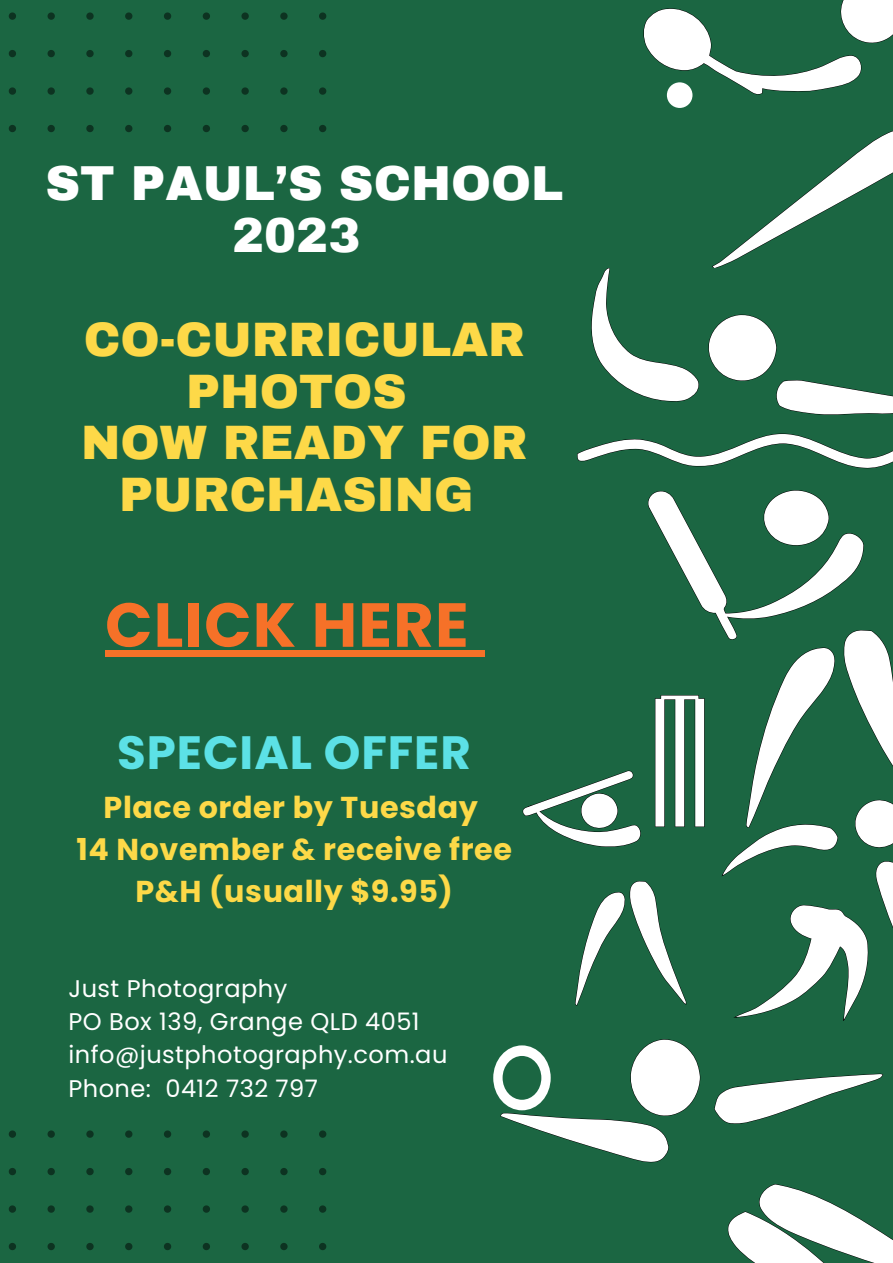
<style>
.page{position:relative;width:893px;height:1263px;background:#1b6642}
.page>*{position:absolute;margin:0;border:0;box-sizing:border-box;transform-origin:0 0}
.t1{font:700 62.1px "Poppins";letter-spacing:.02em;color:#f67128}
.t2{font:900 48px/52.3px "Archivo";color:#fff;text-align:center}
.t3{font:900 47.25px/51.8px "Archivo";color:#fdd948;text-align:center}
.t4{font:700 46.65px "Poppins";letter-spacing:.02em;color:#5ce1e6}
.t5{font:700 30.15px/42.2px "Poppins";letter-spacing:.02em;color:#fdd948;text-align:center}
.t6{font:24.08px/33.2px "Poppins";letter-spacing:.02em;color:#fff}
</style>
<div class="page">
<svg style="left:714px;top:1074px;width:168px;height:50px"></svg>
<svg style="left:727px;top:1184px;width:166px;height:79px"></svg>
<svg style="left:493px;top:1039px;width:207px;height:124px"></svg>
<svg style="left:522px;top:490px;width:371px;height:530px"></svg>
<svg style="left:712px;top:131px;width:181px;height:137px"></svg>
<svg style="left:643px;top:0;width:250px;height:108px"></svg>
<svg style="left:591px;top:268px;width:108px;height:134px"></svg>
<svg style="left:708px;top:314px;width:185px;height:101px"></svg>
<svg style="left:577px;top:433px;width:316px;height:36px"></svg>
<svg style="left:8px;top:12px;width:318px;height:120px"></svg>
<div style="left:105px;top:650px;width:253px;height:6px;background:#f67128"></div>
<div style="left:358px;top:650px;width:112px;height:6px;background:#f67128"></div>
<div style="left:470px;top:650px;width:14px;height:6px;background:#f67128"></div>
<svg style="left:8px;top:1130px;width:318px;height:120px"></svg>
<h2 class="t2" style="left:46px;top:157px;width:519px">ST PAUL’S SCHOOL<br>2023</h2>
<h3 class="t3" style="left:81px;top:314px;width:448px">CO-CURRICULAR<br>PHOTOS<br>NOW READY FOR<br>PURCHASING</h3>
<h1 class="t1" style="left:105px;top:589px;width:365px">CLICK HERE</h1>
<h3 class="t4" style="left:117px;top:726px;width:355px">SPECIAL OFFER</h3>
<p class="t5" style="left:76px;top:786px;width:437px">Place order by Tuesday<br>14 November &amp; receive free<br>P&amp;H (usually $9.95)</p>
<p class="t6" style="left:68px;top:972px;width:380px">Just Photography<br>PO Box 139, Grange QLD 4051 info@justphotography.com.au<br>Phone: 0412 732 797</p>
</div>
